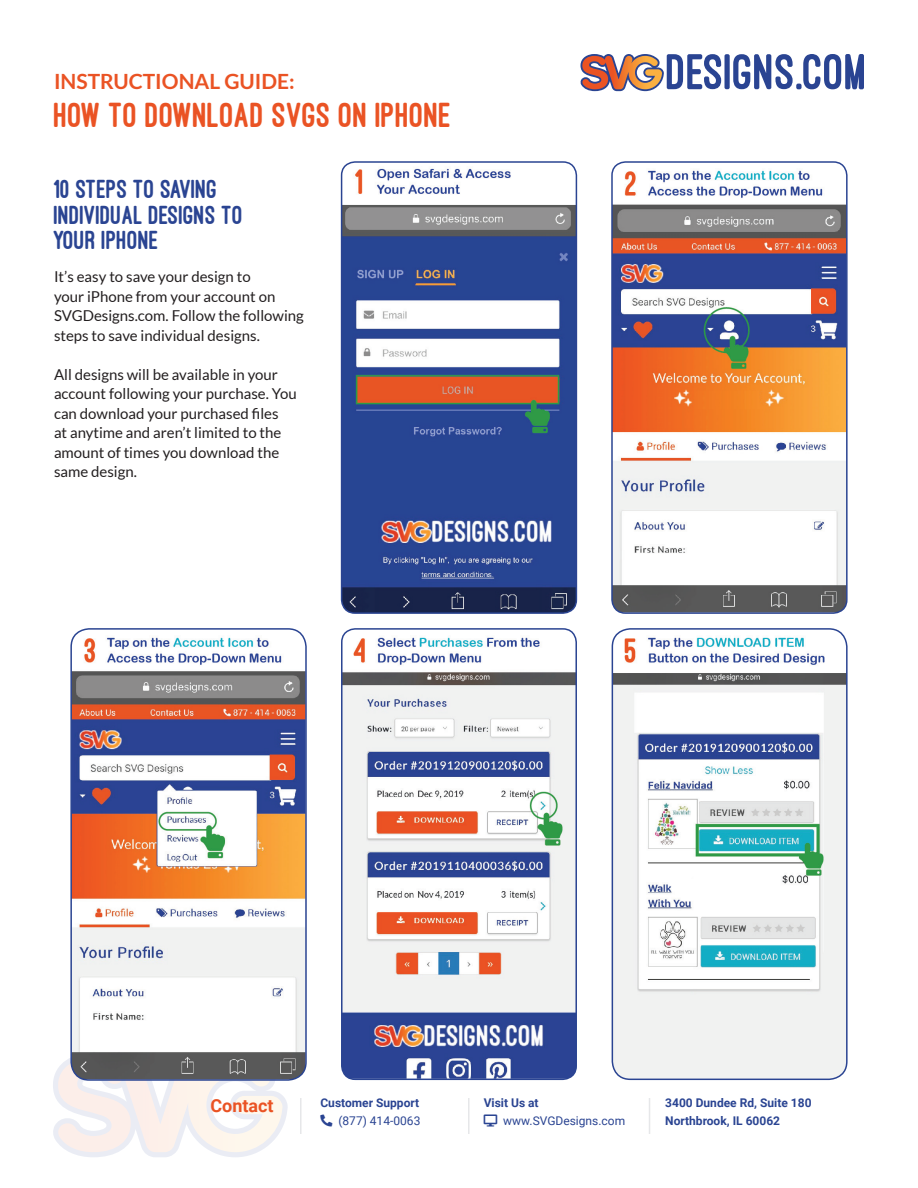
<style>
.page{position:relative;width:918px;height:1188px;background:#fff}
.page>*{position:absolute;margin:0;border:0;box-sizing:border-box;transform-origin:0 0}
.t1{font:800 36px "Ostrich Sans";color:#ea5324}
.t2{font:800 27px/25.5px "Ostrich Sans";color:#2a4492}
.t3{font:700 21px "Lato";color:#ea5324}
.t4{font:700 18px "Roboto";color:#ea5324}
.t5{font:15px/19.5px "Lato";color:#231f20}
.t6{font:700 12px/18px "Roboto";color:#2a4492}
.t7{font:12px "Roboto";color:#2a4492}
</style>
<div class="page">
<svg style="left:53px;top:1058px;width:235px;height:99px"></svg>
<hr style="left:300px;top:1098px;width:2px;height:36px;background:#e6e7e9">
<hr style="left:468px;top:1098px;width:2px;height:36px;background:#e6e7e9">
<hr style="left:649px;top:1098px;width:1px;height:36px;background:#e6e7e9">
<div style="left:725px;top:54px;width:5px;height:35px;background:#2a4492;border-radius:2px"></div>
<svg style="left:580px;top:54px;width:141px;height:37px"></svg>
<svg style="left:733px;top:54px;width:131px;height:35px"></svg>
<img style="left:342px;top:164px;width:234px;height:449px">
<div style="left:341px;top:161px;width:236px;height:453px;border:2px solid #2a4492;border-radius:14px"></div>
<img style="left:613px;top:166px;width:232px;height:446px">
<div style="left:611px;top:161px;width:237px;height:453px;border:2px solid #2a4492;border-radius:14px"></div>
<img style="left:71px;top:632px;width:235px;height:447px">
<div style="left:70px;top:628px;width:237px;height:453px;border:2px solid #2a4492;border-radius:18px"></div>
<img style="left:343px;top:632px;width:233px;height:447px">
<div style="left:341px;top:628px;width:236px;height:452px;border:2px solid #2a4492;border-radius:14px"></div>
<img style="left:612px;top:632px;width:235px;height:447px">
<div style="left:612px;top:628px;width:236px;height:452px;border:2px solid #2a4492;border-radius:18px"></div>
<p class="t3" style="left:54px;top:69px;width:242px">INSTRUCTIONAL GUIDE:</p>
<p class="t1" style="left:54px;top:96px;width:399px">HOW TO DOWNLOAD SVGS ON IPHONE</p>
<p class="t2" style="left:54px;top:177px;width:191px">10 STEPS TO SAVING<br>INDIVIDUAL DESIGNS TO<br>YOUR IPHONE</p>
<p class="t5" style="left:54px;top:267px;width:251px">It’s easy to save your design to<br>your iPhone from your account on SVGDesigns.com. Follow the following steps to save individual designs.</p>
<p class="t5" style="left:54px;top:364px;width:244px">All designs will be available in your account following your purchase. You can download your purchased files<br>at anytime and aren’t limited to the amount of times you download the same design.</p>
<p class="t4" style="left:211px;top:1092px;width:65px">Contact</p>
<p class="t6" style="left:320px;top:1093px;width:100px">Customer Support</p>
<p class="t7" style="left:338px;top:1112px;width:84px">(877) 414-0063</p>
<p class="t6" style="left:484px;top:1093px;width:56px">Visit Us at</p>
<p class="t7" style="left:503px;top:1112px;width:123px">www.SVGDesigns.com</p>
<p class="t6" style="left:665px;top:1093px;width:148px">3400 Dundee Rd, Suite 180<br>Northbrook, IL 60062</p>
</div>
